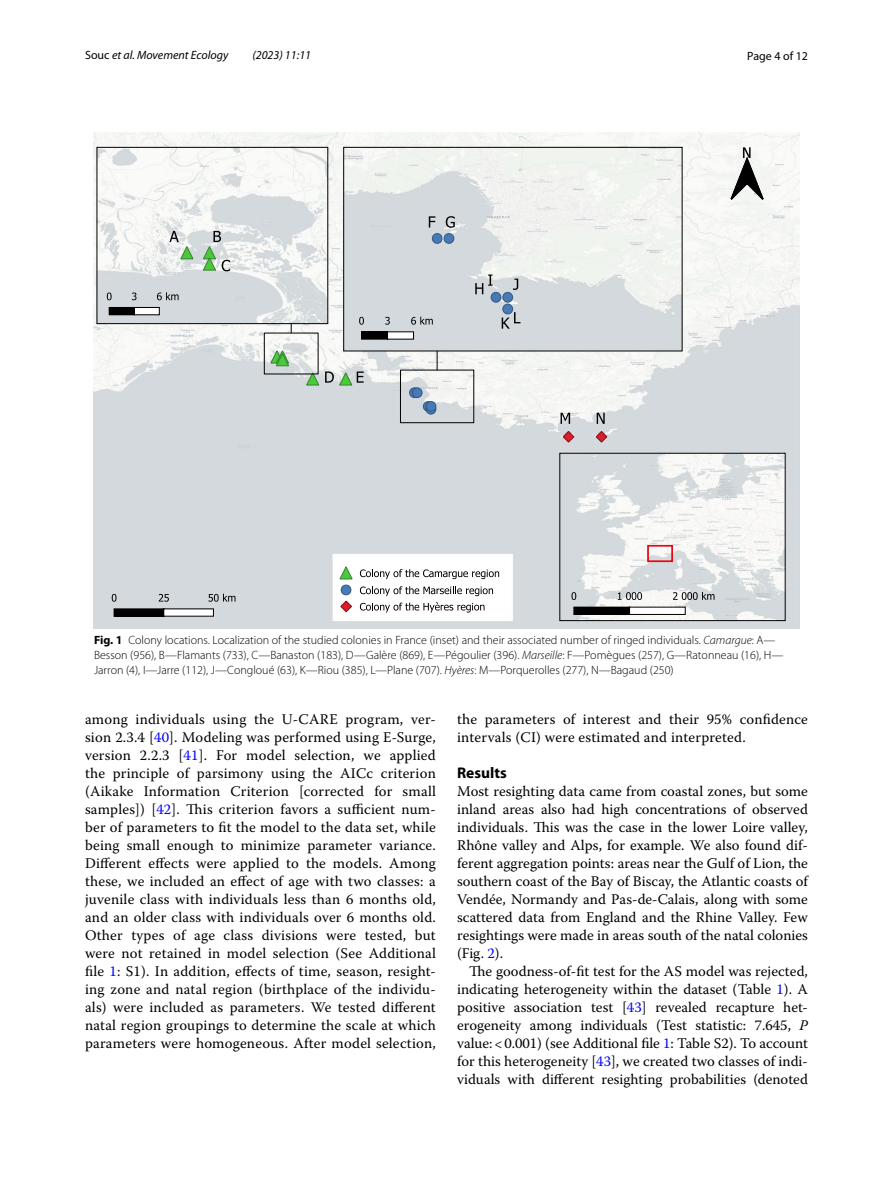
<style>
.page{position:relative;width:893px;height:1187px;background:#fff}
.page>*{position:absolute;margin:0;border:0;box-sizing:border-box;transform-origin:0 0}
.t1{font:700 15.45px "Myriad Pro";color:#000}
.t2{font:14.7px/18px "Warnock Pro";letter-spacing:.01em;color:#000;text-align:justify}
.t3{font:300 12px/15px "Myriad Pro";color:#000}
.t4{font:italic 12px "Myriad Pro";color:#000}
.t5{font:12px "Myriad Pro";color:#000}
.s1{font-style:normal}
.s2{font-weight:700}
.s3{font-style:italic}
.s4{color:#00f}
</style>
<div class="page">
<img style="left:93px;top:133px;width:706px;height:495px">
<svg style="left:562px;top:430px;width:13px;height:13px"></svg>
<svg style="left:595px;top:430px;width:13px;height:13px"></svg>
<div style="left:409px;top:387px;width:11px;height:11px;border:1px solid #325780;border-radius:50%"></div>
<div style="left:412px;top:388px;width:10px;height:9px;background:#487bb6;border-radius:50%"></div>
<div style="left:412px;top:387px;width:11px;height:11px;border:1px solid #325780;border-radius:50%"></div>
<div style="left:423px;top:401px;width:11px;height:11px;border:1px solid #325780;border-radius:50%"></div>
<div style="left:426px;top:404px;width:10px;height:10px;background:#4374ab;border-radius:50%"></div>
<div style="left:426px;top:404px;width:10px;height:10px;border:1px solid #325780;border-radius:50%"></div>
<div style="left:426px;top:401px;width:10px;height:10px;background:#487bb6;border-radius:50%"></div>
<div style="left:426px;top:401px;width:10px;height:11px;border:1px solid #325780;border-radius:50%"></div>
<svg style="left:270px;top:348px;width:20px;height:19px"></svg>
<div style="left:559px;top:453px;width:226px;height:168px;border:1px solid #000"></div>
<svg style="left:573px;top:606px;width:113px;height:9px"></svg>
<svg style="left:571px;top:592px;width:5px;height:8px"></svg>
<svg style="left:618px;top:592px;width:24px;height:8px"></svg>
<svg style="left:673px;top:592px;width:41px;height:8px"></svg>
<svg style="left:113px;top:608px;width:101px;height:9px"></svg>
<svg style="left:112px;top:594px;width:5px;height:7px"></svg>
<svg style="left:159px;top:594px;width:10px;height:7px"></svg>
<svg style="left:208px;top:593px;width:27px;height:8px"></svg>
<div style="left:647px;top:545px;width:26px;height:17px;border:2px solid #ec0410"></div>
<div style="left:432px;top:233px;width:10px;height:10px;background:#487bb6;border-radius:50%"></div>
<div style="left:432px;top:233px;width:11px;height:11px;border:1px solid #325780;border-radius:50%"></div>
<div style="left:444px;top:233px;width:10px;height:10px;background:#487bb6;border-radius:50%"></div>
<div style="left:444px;top:233px;width:10px;height:11px;border:1px solid #325780;border-radius:50%"></div>
<div style="left:491px;top:292px;width:10px;height:10px;background:#487bb6;border-radius:50%"></div>
<div style="left:491px;top:292px;width:10px;height:10px;border:1px solid #325780;border-radius:50%"></div>
<div style="left:503px;top:304px;width:10px;height:10px;background:#487bb6;border-radius:50%"></div>
<div style="left:502px;top:304px;width:11px;height:10px;border:1px solid #325780;border-radius:50%"></div>
<div style="left:503px;top:292px;width:10px;height:10px;background:#487bb6;border-radius:50%"></div>
<div style="left:502px;top:292px;width:11px;height:10px;border:1px solid #325780;border-radius:50%"></div>
<div style="left:343px;top:147px;width:339px;height:204px;border:1px solid #000"></div>
<div style="left:97px;top:147px;width:231px;height:177px;border:1px solid #000"></div>
<svg style="left:108px;top:307px;width:52px;height:8px"></svg>
<svg style="left:107px;top:292px;width:5px;height:8px"></svg>
<svg style="left:132px;top:292px;width:4px;height:8px"></svg>
<svg style="left:157px;top:292px;width:22px;height:8px"></svg>
<svg style="left:339px;top:564px;width:15px;height:16px"></svg>
<svg style="left:360px;top:569px;width:139px;height:10px"></svg>
<div style="left:341px;top:585px;width:10px;height:9px;background:#487bb6;border-radius:50%"></div>
<div style="left:341px;top:584px;width:10px;height:11px;border:1px solid #325780;border-radius:50%"></div>
<svg style="left:360px;top:586px;width:133px;height:10px"></svg>
<svg style="left:339px;top:599px;width:14px;height:14px"></svg>
<svg style="left:360px;top:602px;width:124px;height:10px"></svg>
<svg style="left:727px;top:147px;width:40px;height:59px"></svg>
<svg style="left:361px;top:331px;width:53px;height:9px"></svg>
<svg style="left:359px;top:317px;width:5px;height:7px"></svg>
<svg style="left:385px;top:317px;width:5px;height:7px"></svg>
<svg style="left:411px;top:316px;width:22px;height:8px"></svg>
<svg style="left:437px;top:351px;width:1px;height:18px"></svg>
<svg style="left:169px;top:231px;width:26px;height:29px"></svg>
<div style="left:400px;top:369px;width:74px;height:54px;border:1px solid #000"></div>
<svg style="left:202px;top:231px;width:28px;height:40px"></svg>
<svg style="left:305px;top:370px;width:59px;height:16px"></svg>
<svg style="left:429px;top:216px;width:6px;height:11px"></svg>
<svg style="left:446px;top:216px;width:9px;height:12px"></svg>
<svg style="left:475px;top:274px;width:17px;height:20px"></svg>
<svg style="left:513px;top:278px;width:5px;height:12px"></svg>
<svg style="left:502px;top:312px;width:18px;height:16px"></svg>
<svg style="left:561px;top:412px;width:9px;height:12px"></svg>
<svg style="left:597px;top:412px;width:8px;height:12px"></svg>
<p class="t4" style="left:85px;top:48px;width:145px"><span class="s1">Souc</span> et al. Movement Ecology</p>
<p class="t4" style="left:252px;top:48px;width:60px">(2023) 11:11</p>
<p class="t5" style="left:747px;top:48px;width:62px">Page 4 of 12</p>
<p class="t3" style="left:94px;top:632px;width:691px"><span class="s2">Fig. 1</span> Colony locations. Localization of the studied colonies in France (inset) and their associated number of ringed individuals. <span class="s3">Camargue</span>: A—<br>Besson (956), B—Flamants (733), C—Banaston (183), D—Galère (869), E—Pégoulier (396). <span class="s3">Marseille</span>: F—Pomègues (257), G—Ratonneau (16), H—<br>Jarron (4), I—Jarre (112), J—Congloué (63), K—Riou (385), L—Plane (707). <span class="s3">Hyères</span>: M—Porquerolles (277), N—Bagaud (250)</p>
<p class="t2" style="left:85px;top:710px;width:352px">among individuals using the U-CARE program, ver&shy;sion 2.3.4 [<span class="s4">40</span>]. Modeling was performed using E-Surge, version 2.2.3 [<span class="s4">41</span>]. For model selection, we applied the principle of parsimony using the AICc criterion (Aikake Information Criterion [corrected for small samples]) [<span class="s4">42</span>]. This criterion favors a sufficient num&shy;ber of parameters to fit the model to the data set, while being small enough to minimize parameter variance.<br>Different effects were applied to the models. Among these, we included an effect of age with two classes: a juvenile class with individuals less than 6 months old, and an older class with individuals over 6 months old.<br>Other types of age class divisions were tested, but were not retained in model selection (See Additional file <span class="s4">1</span>: S1). In addition, effects of time, season, resight&shy;ing zone and natal region (birthplace of the individu&shy;als) were included as parameters. We tested different natal region groupings to determine the scale at which parameters were homogeneous. After model selection,</p>
<p class="t2" style="left:457px;top:710px;width:352px">the parameters of interest and their 95% confidence intervals (CI) were estimated and interpreted.</p>
<p class="t1" style="left:457px;top:762px;width:51px">Results</p>
<p class="t2" style="left:457px;top:782px;width:352px">Most resighting data came from coastal zones, but some inland areas also had high concentrations of observed individuals. This was the case in the lower Loire valley, Rhône valley and Alps, for example. We also found dif&shy;ferent aggregation points: areas near the Gulf of Lion, the southern coast of the Bay of Biscay, the Atlantic coasts of Vendée, Normandy and Pas-de-Calais, along with some scattered data from England and the Rhine Valley. Few resightings were made in areas south of the natal colonies (Fig. <span class="s4">2</span>).</p>
<p class="t2" style="left:457px;top:962px;width:352px;text-indent:12px">The goodness-of-fit test for the AS model was rejected, indicating heterogeneity within the dataset (Table <span class="s4">1</span>). A positive association test [<span class="s4">43</span>] revealed recapture het&shy;erogeneity among individuals (Test statistic: 7.645, <span class="s3">P </span>value:&lt;0.001) (see Additional file <span class="s4">1</span>: Table S2). To account for this heterogeneity [<span class="s4">43</span>], we created two classes of indi&shy;viduals with different resighting probabilities (denoted</p>
</div>
